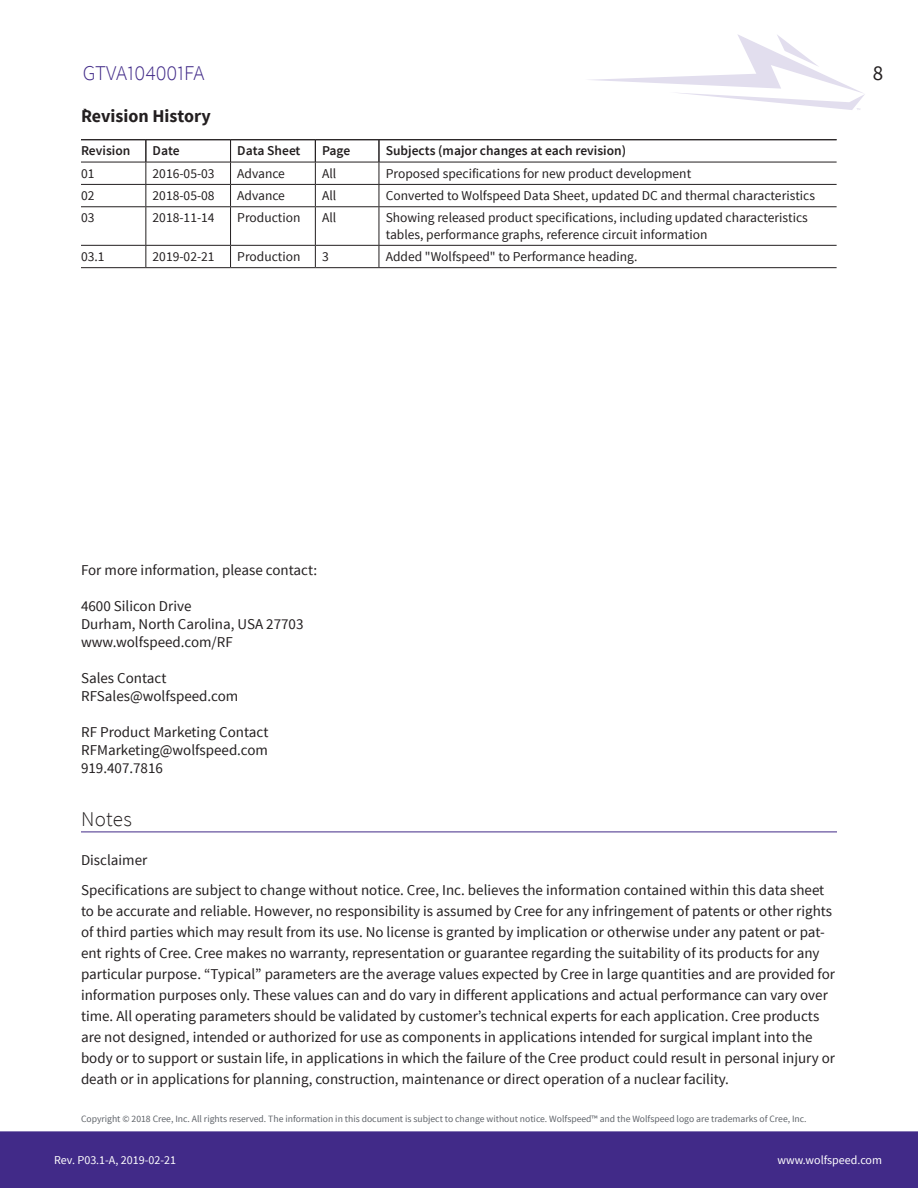
<style>
.page{position:relative;width:918px;height:1188px;background:#fff}
.page>*{position:absolute;margin:0;border:0;box-sizing:border-box;transform-origin:0 0}
.t1{font:300 21px "Source Sans Pro";color:#412a88}
.t2{font:300 21px "Source Sans Pro";letter-spacing:.015em;color:#231f20}
.t3{font:21px "Source Sans Pro";color:#231f20}
.Section-no_brk{font:700 18px "Source Sans Pro";color:#231f20}
.t4{font:15px/21px "Source Sans Pro";color:#231f20}
.Rev_History__body{font:13.5px/16.2px "Source Sans Pro";color:#231f20}
.t5{font:600 13.5px "Source Sans Pro";color:#231f20}
.t6{font:12px "Source Sans Pro";color:#fff}
.t7{font:9.6px "Source Sans Pro";color:#5f6369}
</style>
<div class="page">
<svg style="left:589px;top:35px;width:276px;height:75px"></svg>
<hr style="left:81px;top:832px;width:756px;height:1px;background:#412a88">
<div style="left:0;top:1131px;width:918px;height:57px;background:#412a88"></div>
<hr style="left:81px;top:139px;width:65px;height:1px;background:#231f20">
<hr style="left:146px;top:139px;width:85px;height:1px;background:#231f20">
<hr style="left:231px;top:139px;width:84px;height:1px;background:#231f20">
<hr style="left:315px;top:139px;width:64px;height:1px;background:#231f20">
<hr style="left:379px;top:139px;width:458px;height:1px;background:#231f20">
<hr style="left:81px;top:162px;width:65px;height:1px;background:#231f20">
<hr style="left:146px;top:162px;width:85px;height:1px;background:#231f20">
<hr style="left:231px;top:162px;width:84px;height:1px;background:#231f20">
<hr style="left:315px;top:162px;width:64px;height:1px;background:#231f20">
<hr style="left:379px;top:162px;width:458px;height:1px;background:#231f20">
<hr style="left:81px;top:184px;width:65px;height:1px;background:#231f20">
<hr style="left:146px;top:184px;width:85px;height:1px;background:#231f20">
<hr style="left:231px;top:184px;width:84px;height:1px;background:#231f20">
<svg style="left:230px;top:140px;width:1px;height:66px"></svg>
<hr style="left:315px;top:184px;width:64px;height:1px;background:#231f20">
<svg style="left:315px;top:140px;width:1px;height:66px"></svg>
<hr style="left:379px;top:184px;width:458px;height:1px;background:#231f20">
<svg style="left:379px;top:140px;width:1px;height:66px"></svg>
<hr style="left:81px;top:206px;width:65px;height:1px;background:#231f20">
<hr style="left:146px;top:206px;width:85px;height:1px;background:#231f20">
<hr style="left:145px;top:207px;width:1px;height:38px;background:#231f20">
<hr style="left:231px;top:206px;width:84px;height:1px;background:#231f20">
<hr style="left:230px;top:207px;width:1px;height:38px;background:#231f20">
<hr style="left:315px;top:206px;width:64px;height:1px;background:#231f20">
<hr style="left:315px;top:207px;width:1px;height:38px;background:#231f20">
<hr style="left:379px;top:206px;width:458px;height:1px;background:#231f20">
<hr style="left:379px;top:207px;width:1px;height:38px;background:#231f20">
<hr style="left:81px;top:245px;width:65px;height:1px;background:#231f20">
<hr style="left:146px;top:245px;width:85px;height:1px;background:#231f20">
<svg style="left:145px;top:246px;width:1px;height:21px"></svg>
<hr style="left:231px;top:245px;width:84px;height:1px;background:#231f20">
<svg style="left:230px;top:246px;width:1px;height:21px"></svg>
<hr style="left:315px;top:245px;width:64px;height:1px;background:#231f20">
<svg style="left:315px;top:246px;width:1px;height:21px"></svg>
<hr style="left:379px;top:245px;width:458px;height:1px;background:#231f20">
<svg style="left:379px;top:246px;width:1px;height:21px"></svg>
<hr style="left:81px;top:267px;width:65px;height:1px;background:#231f20">
<hr style="left:146px;top:267px;width:85px;height:1px;background:#231f20">
<hr style="left:231px;top:267px;width:84px;height:1px;background:#231f20">
<hr style="left:315px;top:267px;width:64px;height:1px;background:#231f20">
<hr style="left:379px;top:267px;width:458px;height:1px;background:#231f20">
<svg style="left:145px;top:140px;width:1px;height:66px"></svg>
<h1 class="t1" style="left:83px;top:61px;width:123px">GTVA104001FA</h1>
<h1 class="t3" style="left:873px;top:60px;width:12px">8</h1>
<p class="Section-no_brk" style="left:81px;top:104px;width:11px">`</p>
<p class="Section-no_brk" style="left:81px;top:104px;width:131px">Revision History</p>
<p class="t5" style="left:81px;top:142px;width:51px">Revision</p>
<p class="t5" style="left:153px;top:142px;width:29px">Date</p>
<p class="t5" style="left:237px;top:142px;width:65px">Data Sheet</p>
<p class="t5" style="left:322px;top:142px;width:30px">Page</p>
<p class="t5" style="left:386px;top:142px;width:242px">Subjects (major changes at each revision)</p>
<p class="Rev_History__body" style="left:81px;top:165px;width:15px">01</p>
<p class="Rev_History__body" style="left:153px;top:165px;width:64px">2016-05-03</p>
<p class="Rev_History__body" style="left:237px;top:165px;width:49px">Advance</p>
<p class="Rev_History__body" style="left:322px;top:165px;width:16px">All</p>
<p class="Rev_History__body" style="left:386px;top:165px;width:307px">Proposed specifications for new product development</p>
<p class="Rev_History__body" style="left:81px;top:188px;width:15px">02</p>
<p class="Rev_History__body" style="left:153px;top:188px;width:64px">2018-05-08</p>
<p class="Rev_History__body" style="left:237px;top:188px;width:49px">Advance</p>
<p class="Rev_History__body" style="left:322px;top:188px;width:16px">All</p>
<p class="Rev_History__body" style="left:386px;top:188px;width:431px">Converted to Wolfspeed Data Sheet, updated DC and thermal characteristics</p>
<p class="Rev_History__body" style="left:81px;top:210px;width:15px">03</p>
<p class="Rev_History__body" style="left:153px;top:210px;width:64px">2018-11-14</p>
<p class="Rev_History__body" style="left:237px;top:210px;width:65px">Production</p>
<p class="Rev_History__body" style="left:322px;top:210px;width:16px">All</p>
<p class="Rev_History__body" style="left:386px;top:210px;width:424px">Showing released product specifications, including updated characteristics tables, performance graphs, reference circuit information</p>
<p class="Rev_History__body" style="left:81px;top:249px;width:25px">03.1</p>
<p class="Rev_History__body" style="left:153px;top:249px;width:64px">2019-02-21</p>
<p class="Rev_History__body" style="left:237px;top:249px;width:65px">Production</p>
<p class="Rev_History__body" style="left:322px;top:249px;width:8px">3</p>
<p class="Rev_History__body" style="left:386px;top:249px;width:253px">Added "Wolfspeed" to Performance heading.</p>
<p class="t4" style="left:81px;top:559px;width:238px">For more information, please contact:</p>
<p class="t4" style="left:81px;top:597px;width:224px;line-height:18px">4600 Silicon Drive<br>Durham, North Carolina, USA 27703 www.wolfspeed.com/RF</p>
<p class="t4" style="left:81px;top:669px;width:159px;line-height:18px">Sales Contact<br>RFSales@wolfspeed.com</p>
<p class="t4" style="left:81px;top:723px;width:189px;line-height:18px;text-align:justify">RF Product Marketing Contact RFMarketing@wolfspeed.com 919.407.7816</p>
<h1 class="t2" style="left:81px;top:806px;width:52px">Notes</h1>
<p class="t4" style="left:81px;top:846px;width:745px;line-height:29.7px">Disclaimer<br>Specifications are subject to change without notice. Cree, Inc. believes the information contained within this data sheet</p>
<p class="t4" style="left:81px;top:901px;width:756px">to be accurate and reliable. However, no responsibility is assumed by Cree for any infringement of patents or other rights of third parties which may result from its use. No license is granted by implication or otherwise under any patent or pat&shy;ent rights of Cree. Cree makes no warranty, representation or guarantee regarding the suitability of its products for any particular purpose. “Typical” parameters are the average values expected by Cree in large quantities and are provided for information purposes only. These values can and do vary in different applications and actual performance can vary over time. All operating parameters should be validated by customer’s technical experts for each application. Cree products are not designed, intended or authorized for use as components in applications intended for surgical implant into the body or to support or sustain life, in applications in which the failure of the Cree product could result in personal injury or death or in applications for planning, construction, maintenance or direct operation of a nuclear facility.</p>
<p class="t7" style="left:81px;top:1112px;width:727px">Copyright © 2018 Cree, Inc. All rights reserved. The information in this document is subject to change without notice. Wolfspeed™ and the Wolfspeed logo are trademarks of Cree, Inc.</p>
<p class="t6" style="left:54px;top:1153px;width:124px">Rev. P03.1-A, 2019-02-21</p>
<p class="t6" style="left:778px;top:1153px;width:106px">www.wolfspeed.com</p>
</div>
